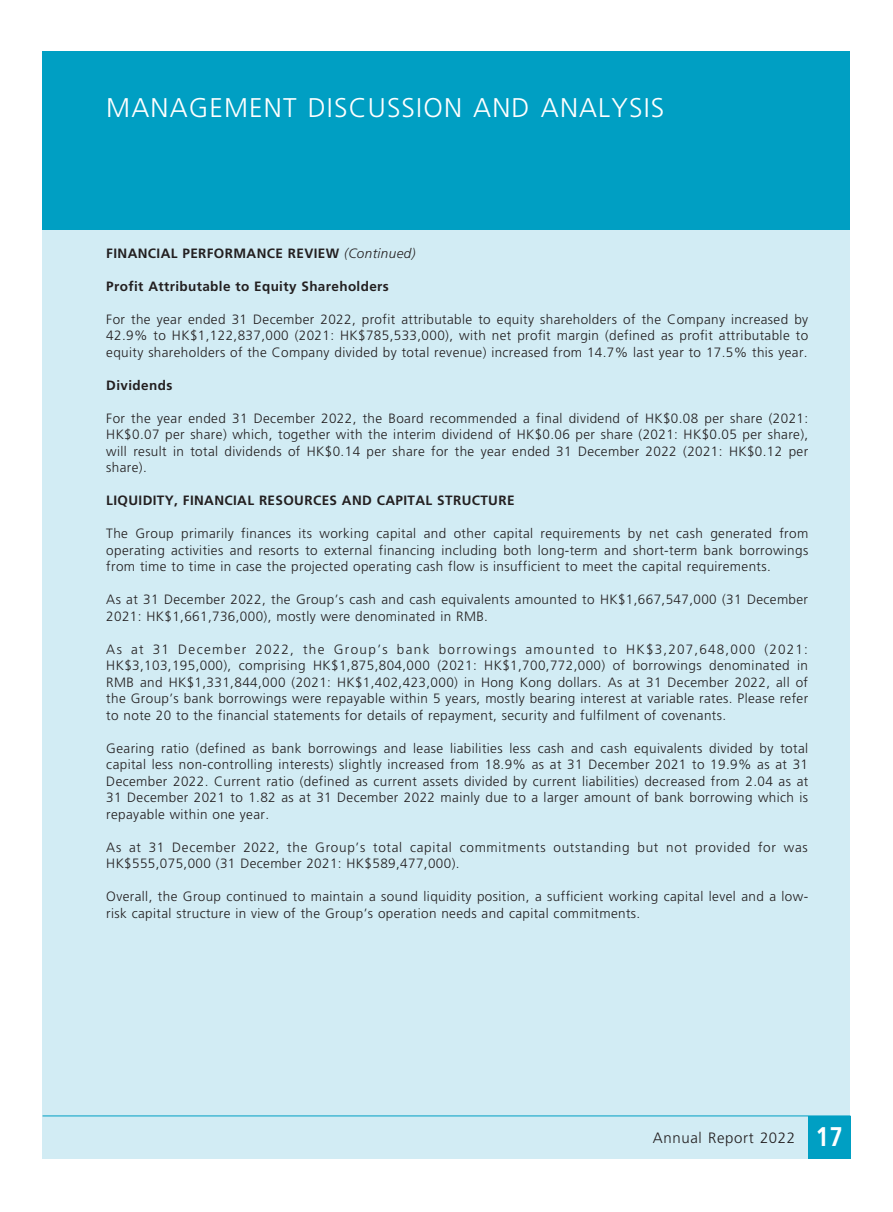
<style>
.page{position:relative;width:893px;height:1212px;background:#fff}
.page>*{position:absolute;margin:0;border:0;box-sizing:border-box;transform-origin:0 0}
.t1{font:300 27px "Frutiger LT Std";letter-spacing:.04em;color:#fff}
.t2{font:300 15px "Frutiger LT Std";letter-spacing:.04em;color:#231f20}
.t3{font:300 13.5px/16.5px "Frutiger LT Std";letter-spacing:.03em;color:#231f20;text-align:justify}
.t4{font:700 13.5px "Frutiger LT Std";letter-spacing:.03em;color:#231f20}
.t5{font:300 13.5px/16.5px "Frutiger LT Std";letter-spacing:.055em;color:#231f20}
.s1{font-weight:300;font-style:italic}
.s2{font-weight:700;font-size:27px;color:#fff}
</style>
<div class="page">
<div style="left:43px;top:230px;width:807px;height:929px;background:#d2ecf4"></div>
<div style="left:43px;top:51px;width:807px;height:179px;background:#009fc3"></div>
<div style="left:808px;top:1116px;width:42px;height:43px;background:#009fc3"></div>
<hr style="left:43px;top:1115px;width:807px;height:1px;background:#009fc3">
<h1 class="t1" style="left:106px;top:92px;width:559px">MANAGEMENT DISCUSSION AND ANALYSIS</h1>
<p class="t4" style="left:106px;top:245px;width:311px">FINANCIAL PERFORMANCE REVIEW <span class="s1">(Continued)</span></p>
<p class="t4" style="left:106px;top:278px;width:284px">Profit Attributable to Equity Shareholders</p>
<p class="t3" style="left:106px;top:311px;width:703px">For the year ended 31 December 2022, profit attributable to equity shareholders of the Company increased by 42.9% to HK$1,122,837,000 (2021: HK$785,533,000), with net profit margin (defined as profit attributable to equity shareholders of the Company divided by total revenue) increased from 14.7% last year to 17.5% this year.</p>
<p class="t4" style="left:106px;top:377px;width:68px">Dividends</p>
<p class="t3" style="left:106px;top:410px;width:703px">For the year ended 31 December 2022, the Board recommended a final dividend of HK$0.08 per share (2021:<br>HK$0.07 per share) which, together with the interim dividend of HK$0.06 per share (2021: HK$0.05 per share), will result in total dividends of HK$0.14 per share for the year ended 31 December 2022 (2021: HK$0.12 per share).</p>
<p class="t4" style="left:106px;top:493px;width:410px">LIQUIDITY, FINANCIAL RESOURCES AND CAPITAL STRUCTURE</p>
<p class="t3" style="left:106px;top:526px;width:703px">The Group primarily finances its working capital and other capital requirements by net cash generated from operating activities and resorts to external financing including both long-term and short-term bank borrowings from time to time in case the projected operating cash flow is insufficient to meet the capital requirements.</p>
<p class="t3" style="left:106px;top:592px;width:703px">As at 31 December 2022, the Group’s cash and cash equivalents amounted to HK$1,667,547,000 (31 December<br>2021: HK$1,661,736,000), mostly were denominated in RMB.</p>
<p class="t3" style="left:106px;top:641px;width:703px">As at 31 December 2022, the Group’s bank borrowings amounted to HK$3,207,648,000 (2021:<br>HK$3,103,195,000), comprising HK$1,875,804,000 (2021: HK$1,700,772,000) of borrowings denominated in RMB and HK$1,331,844,000 (2021: HK$1,402,423,000) in Hong Kong dollars. As at 31 December 2022, all of the Group’s bank borrowings were repayable within 5 years, mostly bearing interest at variable rates. Please refer to note 20 to the financial statements for details of repayment, security and fulfilment of covenants.</p>
<p class="t3" style="left:106px;top:740px;width:703px">Gearing ratio (defined as bank borrowings and lease liabilities less cash and cash equivalents divided by total capital less non-controlling interests) slightly increased from 18.9% as at 31 December 2021 to 19.9% as at 31<br>December 2022. Current ratio (defined as current assets divided by current liabilities) decreased from 2.04 as at 31 December 2021 to 1.82 as at 31 December 2022 mainly due to a larger amount of bank borrowing which is repayable within one year.</p>
<p class="t5" style="left:106px;top:839px;width:703px">As at 31 December 2022, the Group’s total capital commitments outstanding but not provided for was<br>HK$555,075,000 (31 December 2021: HK$589,477,000).</p>
<p class="t3" style="left:106px;top:888px;width:703px">Overall, the Group continued to maintain a sound liquidity position, a sufficient working capital level and a low&shy;risk capital structure in view of the Group’s operation needs and capital commitments.</p>
<p class="t2" style="left:653px;top:1129px;width:191px">Annual Report 2022 <span class="s2">17</span></p>
</div>
